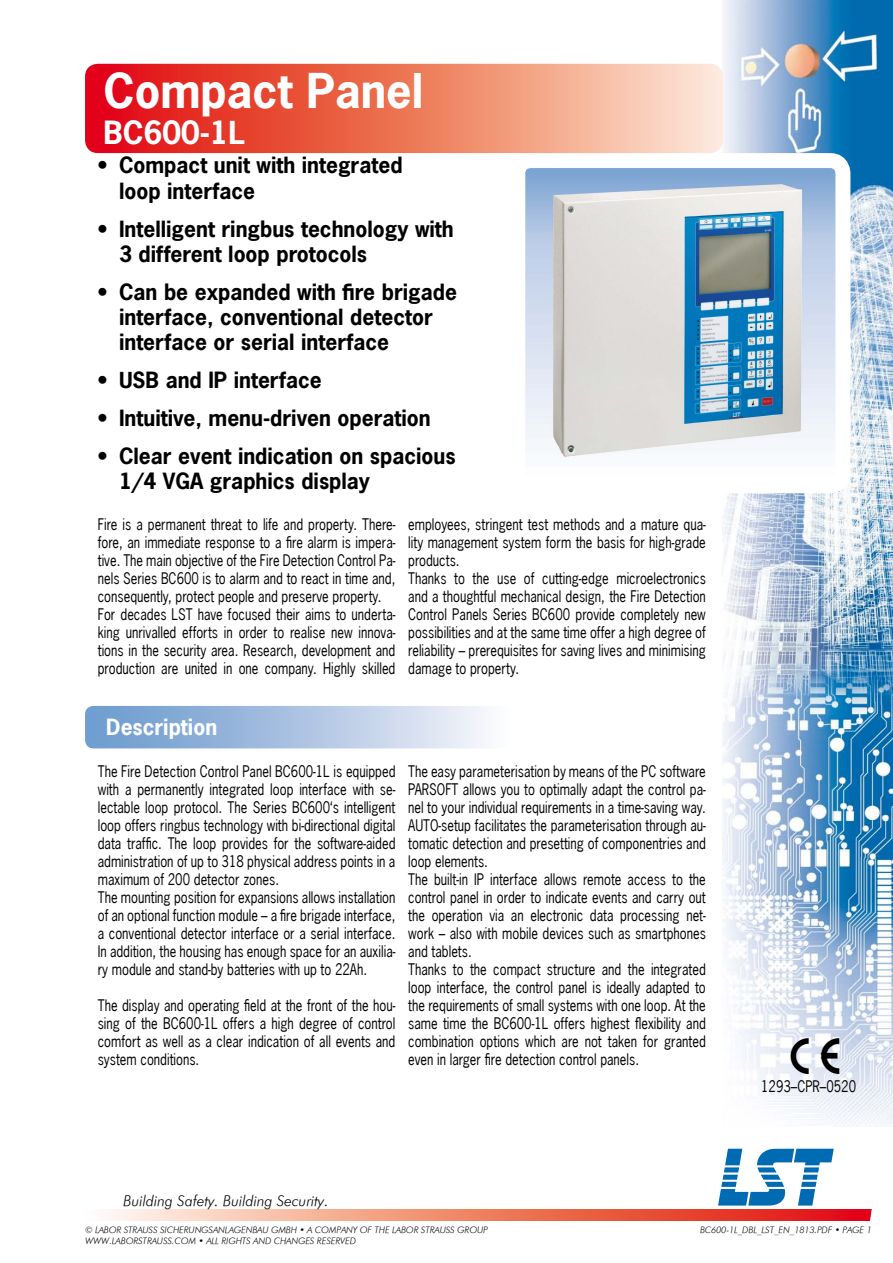
<style>
.page{position:relative;width:893px;height:1263px;background:#fff}
.page>*{position:absolute;margin:0;border:0;box-sizing:border-box;transform-origin:0 0}
.t1{font:84px "Logos";color:#006ab3}
.t2{font:700 45px "News Gothic";color:#fff}
.t3{font:45px "Logos";color:#000}
.t4{font:700 30px "News Gothic";color:#fff}
.t5{font:700 21px/25.2px "News Gothic";color:#000}
.t6{font:700 21px "News Gothic";color:#fff}
.t7{font:15px/18px "News Gothic";color:#000;scale:.86 1}
.t8{font:15px "Futura Light LST";color:#000}
.t9{font:9px/10.8px "Futura Light LST";color:#000}
</style>
<div class="page">
<img style="left:723px;top:0;width:170px;height:1127px">
<svg style="left:106px;top:1210px;width:757px;height:10px;background:#ee806c"></svg>
<svg style="left:863px;top:1209px;width:9px;height:12px"></svg>
<img style="left:526px;top:169px;width:308px;height:308px">
<div style="left:510px;top:153px;width:340px;height:340px;border:15px solid #fff;border-radius:13px"></div>
<svg style="left:85px;top:64px;width:638px;height:89px;background:#ed7663"></svg>
<svg style="left:85px;top:706px;width:402px;height:42px;background:#aac3e2"></svg>
<h2 class="t2" style="left:104px;top:61px;width:321px">Compact Panel</h2>
<h3 class="t4" style="left:104px;top:113px;width:143px">BC600-1L</h3>
<h3 class="t5" style="left:119px;top:153px;width:285px;text-indent:-21px">• Compact unit with integrated loop interface</h3>
<h3 class="t5" style="left:119px;top:216px;width:336px;text-indent:-21px">• Intelligent ringbus technology with<br>3 different loop protocols</h3>
<h3 class="t5" style="left:119px;top:279px;width:339px;text-indent:-21px">• Can be expanded with fire brigade interface, conventional detector interface or serial interface</h3>
<h3 class="t5" style="left:98px;top:367px;width:225px">• USB and IP interface</h3>
<h3 class="t5" style="left:98px;top:405px;width:334px">• Intuitive, menu-driven operation</h3>
<h3 class="t5" style="left:119px;top:443px;width:338px;text-indent:-21px">• Clear event indication on spacious<br>1/4 VGA graphics display</h3>
<p class="t7" style="left:98px;top:516px;width:348px">Fire is a permanent threat to life and property. There&shy;fore, an immediate response to a fire alarm is impera&shy;tive. The main objective of the Fire Detection Control Pa&shy;nels Series BC600 is to alarm and to react in time and, consequently, protect people and preserve property.<br>For decades LST have focused their aims to underta&shy;king unrivalled efforts in order to realise new innova&shy;tions in the security area. Research, development and production are united in one company. Highly skilled</p>
<p class="t7" style="left:408px;top:516px;width:348px">employees, stringent test methods and a mature qua&shy;lity management system form the basis for high-grade products.<br>Thanks to the use of cutting-edge microelectronics and a thoughtful mechanical design, the Fire Detection Control Panels Series BC600 provide completely new possibilities and at the same time offer a high degree of reliability – prerequisites for saving lives and minimising damage to property.</p>
<h3 class="t6" style="left:106px;top:713px;width:112px">Description</h3>
<p class="t7" style="left:98px;top:762px;width:348px">The Fire Detection Control Panel BC600‑1L is equipped with a permanently integrated loop interface with se&shy;lectable loop protocol. The Series BC600‘s intelligent loop offers ringbus technology with bi-directional digital data traffic. The loop provides for the software-aided administration of up to 318 physical address points in a maximum of 200 detector zones.<br>The mounting position for expansions allows installation of an optional function module – a fire brigade interface, a conventional detector interface or a serial interface.<br>In addition, the housing has enough space for an auxilia&shy;ry module and stand-by batteries with up to 22Ah.</p>
<p class="t7" style="left:98px;top:996px;width:348px;text-align:justify">The display and operating field at the front of the hou&shy;sing of the BC600-1L offers a high degree of control comfort as well as a clear indication of all events and system conditions.</p>
<p class="t7" style="left:408px;top:762px;width:348px">The easy parameterisation by means of the PC software PARSOFT allows you to optimally adapt the control pa&shy;nel to your individual requirements in a time-saving way.<br>AUTO-setup facilitates the parameterisation through au&shy;tomatic detection and presetting of componentries and loop elements.<br>The built-in IP interface allows remote access to the control panel in order to indicate events and carry out the operation via an electronic data processing net&shy;work – also with mobile devices such as smartphones and tablets.<br>Thanks to the compact structure and the integrated loop interface, the control panel is ideally adapted to the requirements of small systems with one loop. At the same time the BC600-1L offers highest flexibility and combination options which are not taken for granted even in larger fire detection control panels.</p>
<h2 class="t3" style="left:791px;top:1037px;width:51px">E</h2>
<p class="t7" style="left:761px;top:1077px;width:112px">1293–CPR–0520</p>
<p class="t8" style="left:123px;top:1191px;width:207px">Building Safety. Building Security.</p>
<h1 class="t1" style="left:719px;top:1138px;width:118px">A</h1>
<p class="t9" style="left:85px;top:1225px;width:404px">© LABOR STRAUSS SICHERUNGSANLAGENBAU GMBH • A COMPANY OF THE LABOR STRAUSS GROUP<br>WWW.LABORSTRAUSS.COM • ALL RIGHTS AND CHANGES RESERVED</p>
<p class="t9" style="left:700px;top:1225px;width:173px">BC600-1L_DBL_LST_EN_1813.PDF • PAGE 1</p>
</div>
